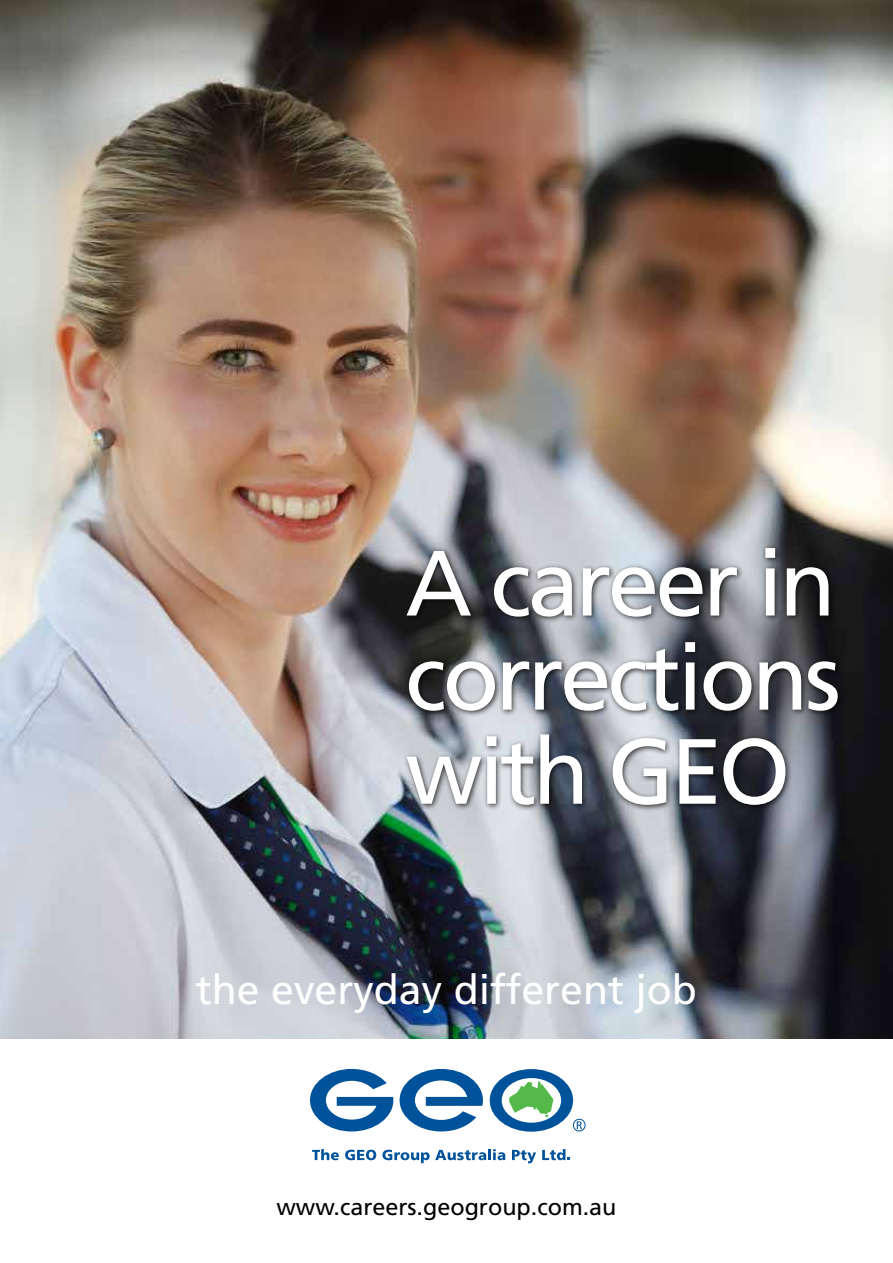
<style>
.page{position:relative;width:893px;height:1263px;background:#fff}
.page>*{position:absolute;margin:0;border:0;box-sizing:border-box;transform-origin:0 0}
.t1{font:92.4px/94.1px "Frutiger";letter-spacing:-.04em;color:#fff;text-align:justify}
.t2{font:41.1px "Frutiger";color:#fff}
.t3{font:23.4px "Frutiger";color:#000}
</style>
<div class="page">
<img style="left:0;top:0;width:893px;height:1038px">
<svg style="left:310px;top:1069px;width:83px;height:62px"></svg>
<svg style="left:400px;top:1069px;width:83px;height:62px"></svg>
<svg style="left:312px;top:1149px;width:27px;height:11px"></svg>
<svg style="left:345px;top:1150px;width:31px;height:10px"></svg>
<svg style="left:382px;top:1149px;width:123px;height:14px"></svg>
<svg style="left:512px;top:1150px;width:24px;height:13px"></svg>
<svg style="left:542px;top:1149px;width:28px;height:11px"></svg>
<svg style="left:490px;top:1069px;width:96px;height:63px"></svg>
<div style="left:403px;top:544px;width:441px;height:268px;background:#000;opacity:.75"></div>
<p class="t1" style="left:405px;top:535px;width:437px">A career in corrections with GEO</p>
<p class="t2" style="left:196px;top:965px;width:503px">the everyday different job</p>
<p class="t3" style="left:276px;top:1193px;width:342px">www.careers.geogroup.com.au</p>
</div>
